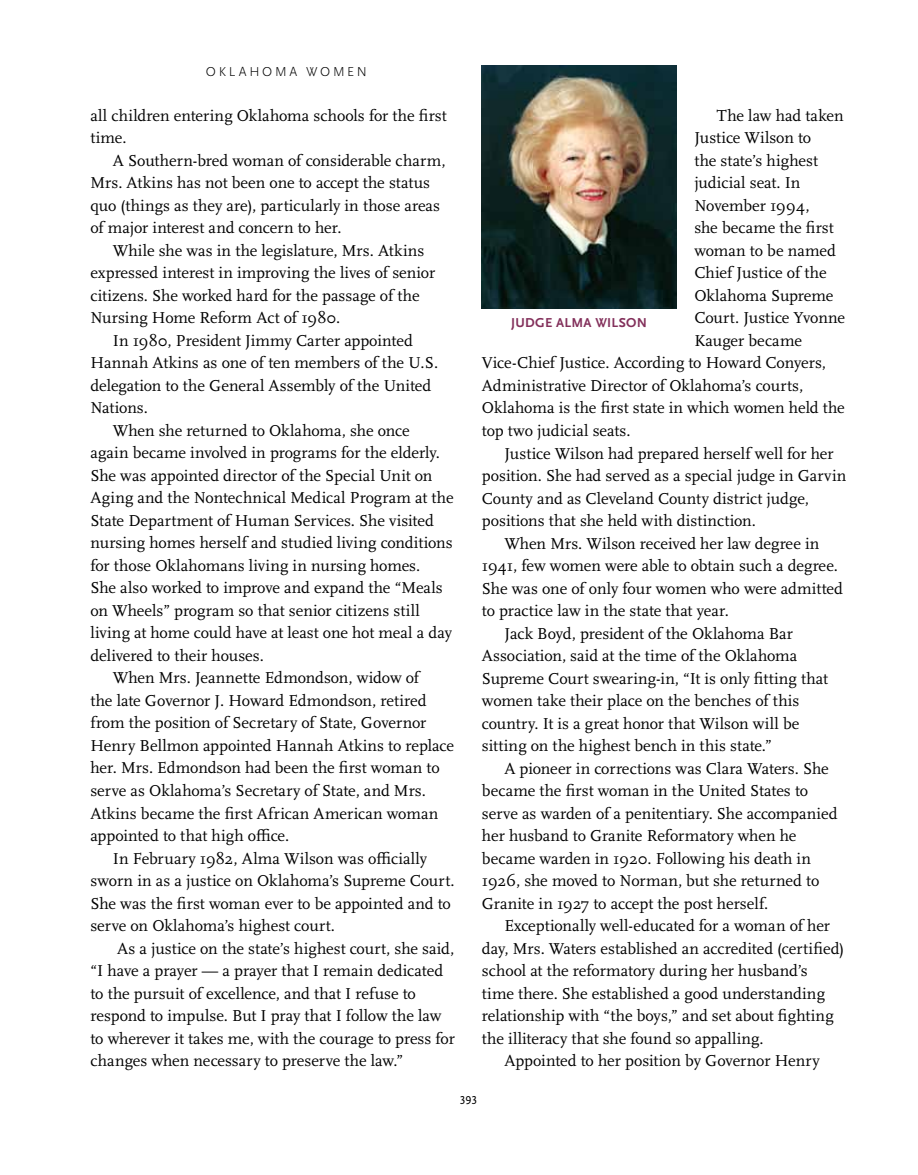
<style>
.page{position:relative;width:918px;height:1175px;background:#fff}
.page>*{position:absolute;margin:0;border:0;box-sizing:border-box;transform-origin:0 0}
.t1{font:16.5px/22.5px "Scala OT";color:#000}
.t2{font:700 13.5px "Scala Sans OT";letter-spacing:.02em;color:#83305b}
.t3{font:300 13.5px "Scala Sans OT";letter-spacing:.2em;color:#000}
.t4{font:12px "Scala Sans OT";color:#000}
</style>
<div class="page">
<img style="left:482px;top:65px;width:194px;height:243px">
<p class="t3" style="left:206px;top:64px;width:163px">OKLAHO MA WO MEN</p>
<p class="t1" style="left:90px;top:104px;width:358px">all children entering Oklahoma schools for the first time.</p>
<p class="t1" style="left:90px;top:149px;width:357px;text-indent:23px">A Southern-bred woman of considerable charm, Mrs. Atkins has not been one to accept the status quo (things as they are), particularly in those areas of major interest and concern to her.</p>
<p class="t1" style="left:90px;top:239px;width:346px;text-indent:23px">While she was in the legislature, Mrs. Atkins expressed interest in improving the lives of senior citizens. She worked hard for the passage of the Nursing Home Reform Act of 1980.</p>
<p class="t1" style="left:113px;top:329px;width:301px">In 1980, President Jimmy Carter appointed</p>
<p class="t1" style="left:90px;top:352px;width:349px">Hannah Atkins as one of ten members of the U.S.</p>
<p class="t1" style="left:90px;top:374px;width:342px">delegation to the General Assembly of the United</p>
<p class="t1" style="left:90px;top:397px;width:59px">Nations.</p>
<p class="t1" style="left:113px;top:419px;width:298px">When she returned to Oklahoma, she once</p>
<p class="t1" style="left:90px;top:442px;width:351px">again became involved in programs for the elderly.</p>
<p class="t1" style="left:90px;top:464px;width:344px">She was appointed director of the Special Unit on</p>
<p class="t1" style="left:90px;top:487px;width:365px">Aging and the Nontechnical Medical Program at the</p>
<p class="t1" style="left:90px;top:509px;width:345px">State Department of Human Services. She visited</p>
<p class="t1" style="left:90px;top:532px;width:364px">nursing homes herself and studied living conditions</p>
<p class="t1" style="left:90px;top:554px;width:331px">for those Oklahomans living in nursing homes.</p>
<p class="t1" style="left:90px;top:577px;width:354px">She also worked to improve and expand the “Meals</p>
<p class="t1" style="left:90px;top:599px;width:331px">on Wheels” program so that senior citizens still</p>
<p class="t1" style="left:90px;top:622px;width:363px">living at home could have at least one hot meal a day</p>
<p class="t1" style="left:90px;top:644px;width:175px">delivered to their houses.</p>
<p class="t1" style="left:113px;top:667px;width:308px">When Mrs. Jeannette Edmondson, widow of</p>
<p class="t1" style="left:90px;top:689px;width:338px">the late Governor J. Howard Edmondson, retired</p>
<p class="t1" style="left:90px;top:712px;width:337px">from the position of Secretary of State, Governor</p>
<p class="t1" style="left:90px;top:734px;width:365px">Henry Bellmon appointed Hannah Atkins to replace</p>
<p class="t1" style="left:90px;top:757px;width:351px">her. Mrs. Edmondson had been the first woman to</p>
<p class="t1" style="left:90px;top:779px;width:337px">serve as Oklahoma’s Secretary of State, and Mrs.</p>
<p class="t1" style="left:90px;top:802px;width:349px">Atkins became the first African American woman</p>
<p class="t1" style="left:90px;top:824px;width:200px">appointed to that high office.</p>
<p class="t1" style="left:113px;top:847px;width:316px">In February 1982, Alma Wilson was officially</p>
<p class="t1" style="left:90px;top:869px;width:366px">sworn in as a justice on Oklahoma’s Supreme Court.</p>
<p class="t1" style="left:90px;top:892px;width:362px">She was the first woman ever to be appointed and to</p>
<p class="t1" style="left:90px;top:914px;width:246px">serve on Oklahoma’s highest court.</p>
<p class="t1" style="left:117px;top:937px;width:339px">As a justice on the state’s highest court, she said,</p>
<p class="t1" style="left:90px;top:960px;width:354px">“I have a prayer — a prayer that I remain dedicated</p>
<p class="t1" style="left:90px;top:982px;width:327px">to the pursuit of excellence, and that I refuse to</p>
<p class="t1" style="left:90px;top:1005px;width:353px">respond to impulse. But I pray that I follow the law</p>
<p class="t1" style="left:90px;top:1027px;width:366px">to wherever it takes me, with the courage to press for</p>
<p class="t1" style="left:90px;top:1050px;width:314px">changes when necessary to preserve the law.”</p>
<p class="t1" style="left:717px;top:105px;width:128px">The law had taken</p>
<p class="t1" style="left:694px;top:127px;width:118px">Justice Wilson to</p>
<p class="t1" style="left:694px;top:150px;width:125px">the state’s highest</p>
<p class="t1" style="left:694px;top:172px;width:108px">judicial seat. In</p>
<p class="t1" style="left:694px;top:195px;width:117px">November 1994,</p>
<p class="t1" style="left:694px;top:217px;width:141px">she became the first</p>
<p class="t1" style="left:694px;top:240px;width:143px">woman to be named</p>
<p class="t1" style="left:694px;top:262px;width:134px">Chief Justice of the</p>
<p class="t1" style="left:694px;top:285px;width:141px">Oklahoma Supreme</p>
<p class="t1" style="left:694px;top:307px;width:152px">Court. Justice Yvonne</p>
<p class="t1" style="left:694px;top:330px;width:109px">Kauger became</p>
<p class="t1" style="left:482px;top:352px;width:346px">Vice-Chief Justice. According to Howard Conyers,</p>
<p class="t1" style="left:482px;top:375px;width:323px">Administrative Director of Oklahoma’s courts,</p>
<p class="t1" style="left:482px;top:397px;width:364px">Oklahoma is the first state in which women held the</p>
<p class="t1" style="left:482px;top:420px;width:150px">top two judicial seats.</p>
<p class="t1" style="left:504px;top:442px;width:331px">Justice Wilson had prepared herself well for her</p>
<p class="t1" style="left:482px;top:465px;width:366px">position. She had served as a special judge in Garvin</p>
<p class="t1" style="left:482px;top:487px;width:329px">County and as Cleveland County district judge,</p>
<p class="t1" style="left:482px;top:510px;width:276px">positions that she held with distinction.</p>
<p class="t1" style="left:504px;top:532px;width:317px">When Mrs. Wilson received her law degree in</p>
<p class="t1" style="left:482px;top:555px;width:357px">1941, few women were able to obtain such a degree.</p>
<p class="t1" style="left:482px;top:577px;width:363px">She was one of only four women who were admitted</p>
<p class="t1" style="left:482px;top:600px;width:248px">to practice law in the state that year.</p>
<p class="t1" style="left:504px;top:622px;width:290px">Jack Boyd, president of the Oklahoma Bar</p>
<p class="t1" style="left:482px;top:645px;width:317px">Association, said at the time of the Oklahoma</p>
<p class="t1" style="left:482px;top:667px;width:348px">Supreme Court swearing-in, “It is only fitting that</p>
<p class="t1" style="left:482px;top:690px;width:319px">women take their place on the benches of this</p>
<p class="t1" style="left:482px;top:712px;width:319px">country. It is a great honor that Wilson will be</p>
<p class="t1" style="left:482px;top:735px;width:292px">sitting on the highest bench in this state.”</p>
<p class="t1" style="left:504px;top:757px;width:326px">A pioneer in corrections was Clara Waters. She</p>
<p class="t1" style="left:482px;top:780px;width:328px">became the first woman in the United States to</p>
<p class="t1" style="left:482px;top:802px;width:357px">serve as warden of a penitentiary. She accompanied</p>
<p class="t1" style="left:482px;top:825px;width:316px">her husband to Granite Reformatory when he</p>
<p class="t1" style="left:482px;top:847px;width:330px">became warden in 1920. Following his death in</p>
<p class="t1" style="left:482px;top:870px;width:339px">1926, she moved to Norman, but she returned to</p>
<p class="t1" style="left:482px;top:892px;width:288px">Granite in 1927 to accept the post herself.</p>
<p class="t1" style="left:504px;top:915px;width:327px">Exceptionally well-educated for a woman of her</p>
<p class="t1" style="left:482px;top:937px;width:364px">day, Mrs. Waters established an accredited (certified)</p>
<p class="t1" style="left:482px;top:960px;width:327px">school at the reformatory during her husband’s</p>
<p class="t1" style="left:482px;top:982px;width:345px">time there. She established a good understanding</p>
<p class="t1" style="left:482px;top:1005px;width:353px">relationship with “the boys,” and set about fighting</p>
<p class="t1" style="left:482px;top:1027px;width:283px">the illiteracy that she found so appalling.</p>
<p class="t1" style="left:504px;top:1050px;width:317px">Appointed to her position by Governor Henry</p>
<p class="t2" style="left:511px;top:315px;width:137px">JUDGE ALMA WILSON</p>
<p class="t4" style="left:460px;top:1094px;width:19px">393</p>
</div>
